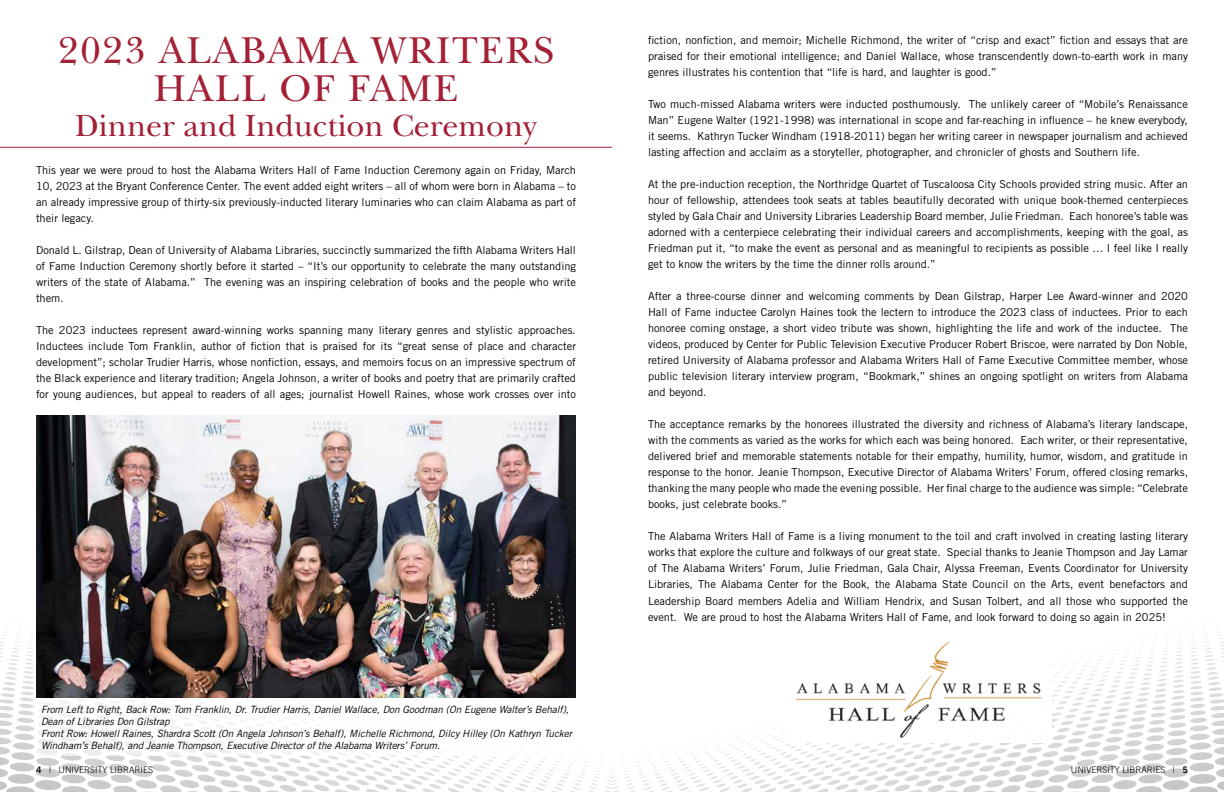
<style>
.page{position:relative;width:1224px;height:792px;background:#fff}
.page>*{position:absolute;margin:0;border:0;box-sizing:border-box;transform-origin:0 0}
.t1{font:39px/38px "New Baskerville Std";letter-spacing:.05em;color:#a32035;text-align:center}
.t2{font:32px "New Baskerville Std";color:#a32035}
.t3{font:11px/16px "Trade Gothic LT Std";color:#000;text-align:justify}
.t4{font:italic 10px/12px "Trade Gothic LT Std";letter-spacing:-.01em;color:#000}
.t5{font:300 9px "Trade Gothic LT Std";color:#000}
.s1{font-family:"Trade Gothic LT Std Bd 2";font-weight:400}
</style>
<div class="page">
<svg style="left:0;top:627px;width:1224px;height:165px"></svg>
<hr style="left:0;top:147px;width:612px;height:1px;background:#a32035">
<img style="left:786px;top:637px;width:265px;height:106px">
<img style="left:36px;top:415px;width:540px;height:283px">
<div style="left:36px;top:698px;width:540px;height:58px;background:#fff"></div>
<h1 class="t1" style="left:58px;top:31px;width:497px">2023 ALABAMA WRITERS<br>HALL OF FAME</h1>
<h2 class="t2" style="left:75px;top:107px;width:464px">Dinner and Induction Ceremony</h2>
<p class="t3" style="left:36px;top:162px;width:542px">This year we were proud to host the Alabama Writers Hall of Fame Induction Ceremony again on Friday, March 10, 2023 at the Bryant Conference Center. The event added eight writers – all of whom were born in Alabama – to an already impressive group of thirty-six previously-inducted literary luminaries who can claim Alabama as part of their legacy.</p>
<p class="t3" style="left:36px;top:242px;width:542px">Donald L. Gilstrap, Dean of University of Alabama Libraries, succinctly summarized the fifth Alabama Writers Hall of Fame Induction Ceremony shortly before it started – “It’s our opportunity to celebrate the many outstanding writers of the state of Alabama.” The evening was an inspiring celebration of books and the people who write them.</p>
<p class="t3" style="left:36px;top:322px;width:542px">The 2023 inductees represent award-winning works spanning many literary genres and stylistic approaches.<br>Inductees include Tom Franklin, author of fiction that is praised for its “great sense of place and character development”; scholar Trudier Harris, whose nonfiction, essays, and memoirs focus on an impressive spectrum of the Black experience and literary tradition; Angela Johnson, a writer of books and poetry that are primarily crafted for young audiences, but appeal to readers of all ages; journalist Howell Raines, whose work crosses over into</p>
<p class="t4" style="left:41px;top:704px;width:533px">From Left to Right, Back Row: Tom Franklin, Dr. Trudier Harris, Daniel Wallace, Don Goodman (On Eugene Walter’s Behalf), Dean of Libraries Don Gilstrap<br>Front Row: Howell Raines, Shardra Scott (On Angela Johnson’s Behalf), Michelle Richmond, Dilcy Hilley (On Kathryn Tucker Windham’s Behalf), and Jeanie Thompson, Executive Director of the Alabama Writers’ Forum.</p>
<p class="t3" style="left:648px;top:32px;width:542px">fiction, nonfiction, and memoir; Michelle Richmond, the writer of “crisp and exact” fiction and essays that are praised for their emotional intelligence; and Daniel Wallace, whose transcendently down-to-earth work in many genres illustrates his contention that “life is hard, and laughter is good.”</p>
<p class="t3" style="left:648px;top:96px;width:541px">Two much-missed Alabama writers were inducted posthumously. The unlikely career of “Mobile’s Renaissance Man” Eugene Walter (1921-1998) was international in scope and far-reaching in influence – he knew everybody, it seems. Kathryn Tucker Windham (1918-2011) began her writing career in newspaper journalism and achieved lasting affection and acclaim as a storyteller, photographer, and chronicler of ghosts and Southern life.</p>
<p class="t3" style="left:648px;top:176px;width:542px">At the pre-induction reception, the Northridge Quartet of Tuscaloosa City Schools provided string music. After an hour of fellowship, attendees took seats at tables beautifully decorated with unique book-themed centerpieces styled by Gala Chair and University Libraries Leadership Board member, Julie Friedman. Each honoree’s table was adorned with a centerpiece celebrating their individual careers and accomplishments, keeping with the goal, as Friedman put it, “to make the event as personal and as meaningful to recipients as possible … I feel like I really get to know the writers by the time the dinner rolls around.”</p>
<p class="t3" style="left:648px;top:288px;width:542px">After a three-course dinner and welcoming comments by Dean Gilstrap, Harper Lee Award-winner and 2020<br>Hall of Fame inductee Carolyn Haines took the lectern to introduce the 2023 class of inductees. Prior to each honoree coming onstage, a short video tribute was shown, highlighting the life and work of the inductee. The videos, produced by Center for Public Television Executive Producer Robert Briscoe, were narrated by Don Noble, retired University of Alabama professor and Alabama Writers Hall of Fame Executive Committee member, whose public television literary interview program, “Bookmark,” shines an ongoing spotlight on writers from Alabama and beyond.</p>
<p class="t3" style="left:648px;top:416px;width:542px">The acceptance remarks by the honorees illustrated the diversity and richness of Alabama’s literary landscape, with the comments as varied as the works for which each was being honored. Each writer, or their representative, delivered brief and memorable statements notable for their empathy, humility, humor, wisdom, and gratitude in response to the honor. Jeanie Thompson, Executive Director of Alabama Writers’ Forum, offered closing remarks, thanking the many people who made the evening possible. Her final charge to the audience was simple: “Celebrate books, just celebrate books.”</p>
<p class="t3" style="left:648px;top:528px;width:542px">The Alabama Writers Hall of Fame is a living monument to the toil and craft involved in creating lasting literary works that explore the culture and folkways of our great state. Special thanks to Jeanie Thompson and Jay Lamar of The Alabama Writers’ Forum, Julie Friedman, Gala Chair, Alyssa Freeman, Events Coordinator for University Libraries, The Alabama Center for the Book, the Alabama State Council on the Arts, event benefactors and Leadership Board members Adelia and William Hendrix, and Susan Tolbert, and all those who supported the event. We are proud to host the Alabama Writers Hall of Fame, and look forward to doing so again in 2025!</p>
<p class="t5" style="left:36px;top:764px;width:119px"><span class="s1">4</span> | UNIVERSITY LIBRARIES</p>
<p class="t5" style="left:1071px;top:764px;width:119px">UNIVERSITY LIBRARIES | <span class="s1">5</span></p>
</div>
